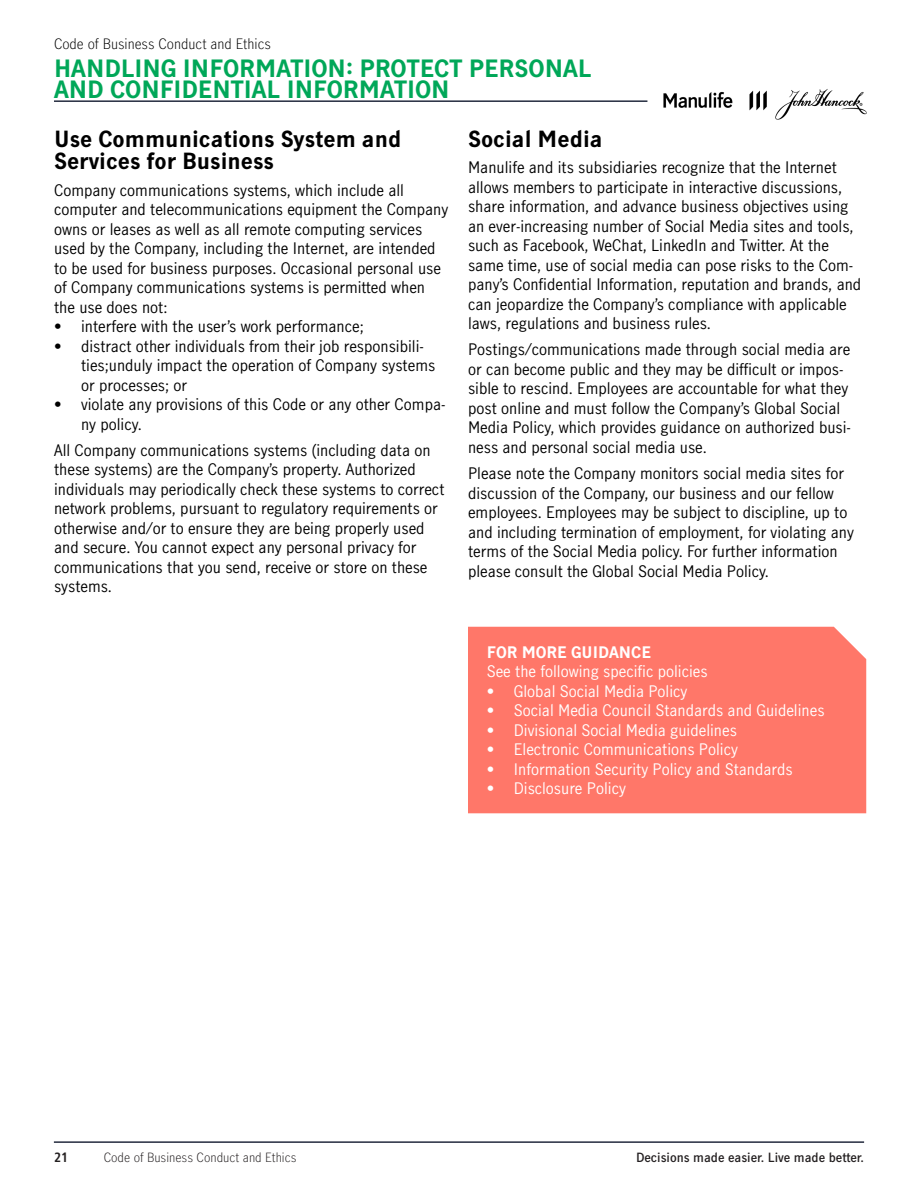
<style>
.page{position:relative;width:918px;height:1188px;background:#fff}
.page>*{position:absolute;margin:0;border:0;box-sizing:border-box;transform-origin:0 0}
.Title_Subheading{font:700 22.5px/21px "Manulife JH Sans";color:#00a758}
.Topic_Header{font:700 21px/22.5px "Manulife JH Sans";color:#000}
.Body_of_text{font:15px/19.5px "Manulife JH Sans";color:#000}
.Body_of_text-2{font:15px "Manulife JH Sans";color:#fff}
.Body_of_text-3{font:700 15px "Manulife JH Sans";color:#fff}
.t1{font:300 13.5px "Manulife JH Sans";color:#000}
.t2{font:700 condensed 13.5px "Frutiger LT";color:#231f20}
.t3{font:600 12px "Manulife JH Sans";color:#231f20}
.t4{font:300 12px "Manulife JH Sans";color:#231f20}
</style>
<div class="page">
<hr style="left:54px;top:100px;width:593px;height:2px;background:#242b3e">
<hr style="left:54px;top:1141px;width:810px;height:2px;background:#242b3e">
<img style="left:663px;top:89px;width:204px;height:31px">
<div style="left:468px;top:627px;width:398px;height:186px;background:#ff7769"></div>
<p class="t1" style="left:54px;top:34px;width:218px">Code of Business Conduct and Ethics</p>
<p class="Title_Subheading" style="left:54px;top:57px;width:539px">HANDLING INFORMATION: PROTECT PERSONAL<br>AND CONFIDENTIAL INFORMATION</p>
<p class="Topic_Header" style="left:54px;top:127px;width:349px">Use Communications System and<br>Services for Business</p>
<p class="Body_of_text" style="left:54px;top:179px;width:396px">Company communications systems, which include all computer and telecommunications equipment the Company owns or leases as well as all remote computing services used by the Company, including the Internet, are intended to be used for business purposes. Occasional personal use of Company communications systems is permitted when the use does not:</p>
<p class="Body_of_text" style="left:54px;top:316px;width:311px">• interfere with the user’s work performance;</p>
<p class="Body_of_text" style="left:81px;top:335px;width:356px;text-indent:-27px">• distract other individuals from their job responsibili&shy;ties;unduly impact the operation of Company systems or processes; or</p>
<p class="Body_of_text" style="left:81px;top:394px;width:366px;text-indent:-27px">• violate any provisions of this Code or any other Compa&shy;ny policy.</p>
<p class="Body_of_text" style="left:54px;top:440px;width:392px">All Company communications systems (including data on these systems) are the Company’s property. Authorized individuals may periodically check these systems to correct network problems, pursuant to regulatory requirements or otherwise and/or to ensure they are being properly used and secure. You cannot expect any personal privacy for communications that you send, receive or store on these systems.</p>
<p class="Topic_Header" style="left:468px;top:127px;width:136px">Social Media</p>
<p class="Body_of_text" style="left:468px;top:157px;width:395px">Manulife and its subsidiaries recognize that the Internet allows members to participate in interactive discussions, share information, and advance business objectives using an ever-increasing number of Social Media sites and tools, such as Facebook, WeChat, LinkedIn and Twitter. At the same time, use of social media can pose risks to the Com&shy;pany’s Confidential Information, reputation and brands, and can jeopardize the Company’s compliance with applicable laws, regulations and business rules.</p>
<p class="Body_of_text" style="left:468px;top:339px;width:384px">Postings/communications made through social media are or can become public and they may be difficult or impos&shy;sible to rescind. Employees are accountable for what they post online and must follow the Company’s Global Social Media Policy, which provides guidance on authorized busi&shy;ness and personal social media use.</p>
<p class="Body_of_text" style="left:468px;top:463px;width:387px">Please note the Company monitors social media sites for discussion of the Company, our business and our fellow employees. Employees may be subject to discipline, up to and including termination of employment, for violating any terms of the Social Media policy. For further information please consult the Global Social Media Policy.</p>
<p class="Body_of_text-3" style="left:487px;top:641px;width:166px">FOR MORE GUIDANCE</p>
<p class="Body_of_text-2" style="left:487px;top:661px;width:222px">See the following specific policies</p>
<p class="Body_of_text-2" style="left:487px;top:680px;width:202px">• Global Social Media Policy</p>
<p class="Body_of_text-2" style="left:487px;top:700px;width:339px">• Social Media Council Standards and Guidelines</p>
<p class="Body_of_text-2" style="left:487px;top:719px;width:252px">• Divisional Social Media guidelines</p>
<p class="Body_of_text-2" style="left:487px;top:739px;width:253px">• Electronic Communications Policy</p>
<p class="Body_of_text-2" style="left:487px;top:758px;width:307px">• Information Security Policy and Standards</p>
<p class="Body_of_text-2" style="left:487px;top:778px;width:140px">• Disclosure Policy</p>
<p class="t2" style="left:54px;top:1149px;width:16px">21</p>
<p class="t4" style="left:104px;top:1149px;width:194px">Code of Business Conduct and Ethics</p>
<p class="t3" style="left:636px;top:1149px;width:230px">Decisions made easier. Live made better.</p>
</div>
